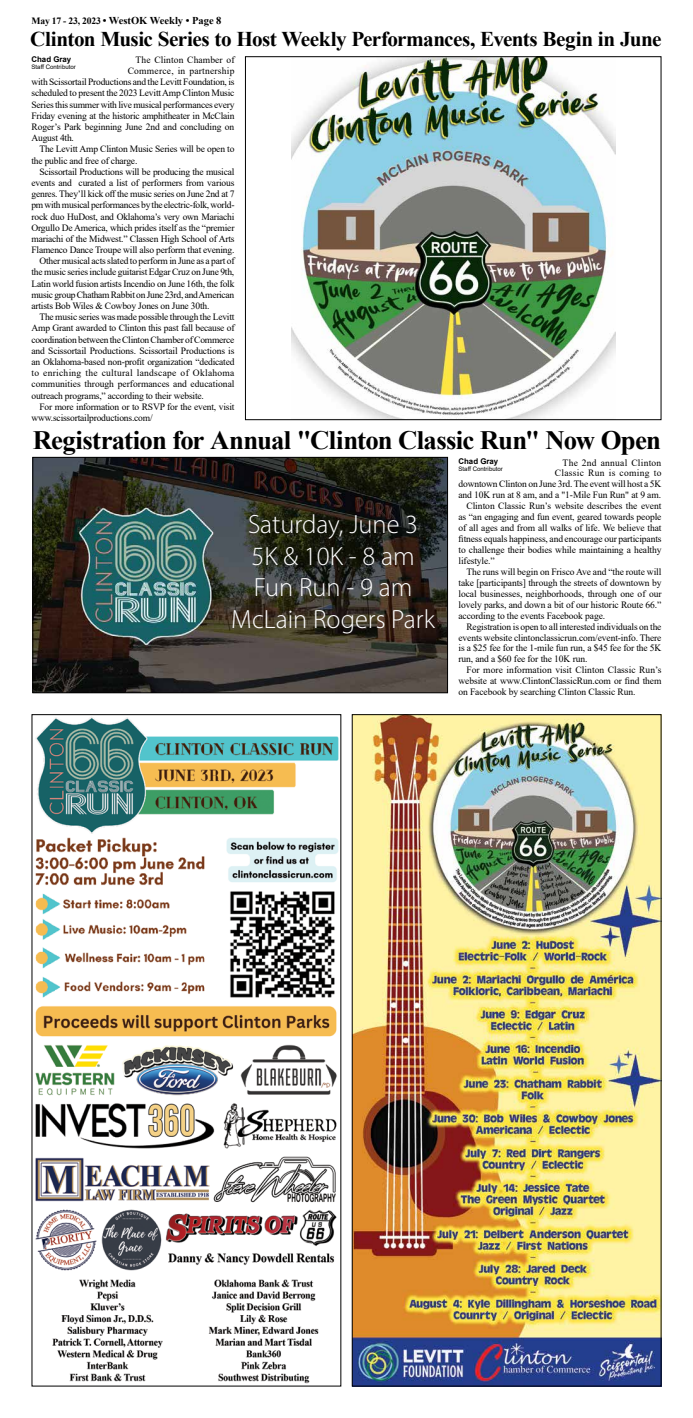
<style>
.page{position:relative;width:693px;height:1418px;background:#fff}
.page>*{position:absolute;margin:0;border:0;box-sizing:border-box;transform-origin:0 0}
.t1{font:700 26.51px "Times New Roman";letter-spacing:-.025em;color:#000}
.t2{font:300 26.43px/31.7px "Myriad Pro";color:#fff;text-align:center}
.t3{font:700 21px "Times New Roman";letter-spacing:-.025em;color:#000}
.t4{font:700 10.5px "Times New Roman";color:#000}
.t5{font:9.62px "Times New Roman";letter-spacing:-.02em;color:#000}
.t6{font:9.62px "Times New Roman";letter-spacing:.03em;color:#000}
.t7{font:9.62px "Times New Roman";color:#000}
.t8{font:9.62px "Times New Roman";letter-spacing:.005em;color:#000}
.t9{font:9.62px "Times New Roman";letter-spacing:.025em;color:#000}
.t10{font:9.62px "Times New Roman";letter-spacing:.01em;color:#000}
.t11{font:700 7.88px "Arial";color:#000}
.t12{font:6.12px "Arial";color:#000}
.s1{font-size:9.62px}
</style>
<div class="page">
<img style="left:291px;top:58px;width:325px;height:360px">
<div style="left:245px;top:56px;width:417px;height:364px;border:1px solid #000"></div>
<img style="left:354px;top:716px;width:305px;height:668px">
<img style="left:35px;top:717px;width:304px;height:667px">
<img style="left:34px;top:459px;width:412px;height:232px">
<div style="left:32px;top:457px;width:416px;height:236px;border:1px solid #000"></div>
<p class="t4" style="left:32px;top:13px;width:192px"><span class="s1">May 17 - 23, 2023</span> • WestOK Weekly • Page 8</p>
<p class="t10" style="left:136px;top:53px;width:100px">The Clinton Chamber of</p>
<p class="t9" style="left:128px;top:64px;width:108px">Commerce, in partnership</p>
<p class="t5" style="left:31px;top:75px;width:204px">with Scissortail Productions and the Levitt Foundation, is</p>
<p class="t5" style="left:31px;top:86px;width:205px">scheduled to present the 2023 Levitt Amp Clinton Music</p>
<p class="t5" style="left:31px;top:98px;width:205px">Series this summer with live musical performances every</p>
<p class="t5" style="left:31px;top:109px;width:205px">Friday evening at the historic amphitheater in McClain</p>
<p class="t5" style="left:31px;top:120px;width:204px">Roger’s Park beginning June 2nd and concluding on</p>
<p class="t5" style="left:31px;top:131px;width:44px">August 4th.</p>
<p class="t5" style="left:39px;top:142px;width:197px">The Levitt Amp Clinton Music Series will be open to</p>
<p class="t5" style="left:31px;top:154px;width:107px">the public and free of charge.</p>
<p class="t5" style="left:39px;top:165px;width:197px">Scissortail Productions will be producing the musical</p>
<p class="t5" style="left:31px;top:176px;width:205px">events and curated a list of performers from various</p>
<p class="t5" style="left:31px;top:187px;width:205px">genres. They’ll kick off the music series on June 2nd at 7</p>
<p class="t5" style="left:31px;top:198px;width:205px">pm with musical performances by the electric-folk, world-</p>
<p class="t5" style="left:31px;top:209px;width:204px">rock duo HuDost, and Oklahoma’s very own Mariachi</p>
<p class="t5" style="left:31px;top:221px;width:205px">Orgullo De America, which prides itself as the “premier</p>
<p class="t5" style="left:31px;top:232px;width:205px">mariachi of the Midwest.” Classen High School of Arts</p>
<p class="t5" style="left:31px;top:243px;width:205px">Flamenco Dance Troupe will also perform that evening.</p>
<p class="t5" style="left:39px;top:254px;width:197px">Other musical acts slated to perform in June as a part of</p>
<p class="t5" style="left:31px;top:265px;width:204px">the music series include guitarist Edgar Cruz on June 9th,</p>
<p class="t5" style="left:31px;top:277px;width:205px">Latin world fusion artists Incendio on June 16th, the folk</p>
<p class="t5" style="left:31px;top:288px;width:204px">music group Chatham Rabbit on June 23rd, and American</p>
<p class="t5" style="left:31px;top:299px;width:179px">artists Bob Wiles &amp; Cowboy Jones on June 30th.</p>
<p class="t5" style="left:39px;top:310px;width:197px">The music series was made possible through the Levitt</p>
<p class="t5" style="left:31px;top:321px;width:205px">Amp Grant awarded to Clinton this past fall because of</p>
<p class="t5" style="left:31px;top:332px;width:204px">coordination between the Clinton Chamber of Commerce</p>
<p class="t5" style="left:31px;top:344px;width:205px">and Scissortail Productions. Scissortail Productions is</p>
<p class="t5" style="left:31px;top:355px;width:205px">an Oklahoma-based non-profit organization “dedicated</p>
<p class="t6" style="left:31px;top:366px;width:205px">to enriching the cultural landscape of Oklahoma</p>
<p class="t7" style="left:31px;top:377px;width:205px">communities through performances and educational</p>
<p class="t5" style="left:31px;top:388px;width:174px">outreach programs,” according to their website.</p>
<p class="t5" style="left:39px;top:400px;width:197px">For more information or to RSVP for the event, visit</p>
<p class="t5" style="left:31px;top:411px;width:123px">www.scissortailproductions.com/</p>
<h3 class="t3" style="left:30px;top:24px;width:633px">Clinton Music Series to Host Weekly Performances, Events Begin in June</h3>
<p class="t11" style="left:32px;top:54px;width:41px">Chad Gray</p>
<p class="t12" style="left:32px;top:63px;width:46px">Staff Contributor</p>
<h1 class="t1" style="left:33px;top:420px;width:630px">Registration for Annual "Clinton Classic Run" Now Open</h1>
<h2 class="t2" style="left:231px;top:508px;width:205px">Saturday, June 3<br>5K &amp; 10K - 8 am<br>Fun Run - 9 am<br>McLain Rogers Park</h2>
<p class="t11" style="left:458px;top:456px;width:41px">Chad Gray</p>
<p class="t12" style="left:458px;top:465px;width:46px">Staff Contributor</p>
<p class="t9" style="left:563px;top:455px;width:100px">The 2nd annual Clinton</p>
<p class="t6" style="left:555px;top:466px;width:108px">Classic Run is coming to</p>
<p class="t5" style="left:458px;top:477px;width:204px">downtown Clinton on June 3rd. The event will host a 5K</p>
<p class="t5" style="left:458px;top:488px;width:204px">and 10K run at 8 am, and a "1-Mile Fun Run" at 9 am.</p>
<p class="t5" style="left:466px;top:499px;width:197px">Clinton Classic Run’s website describes the event</p>
<p class="t5" style="left:458px;top:510px;width:205px">as “an engaging and fun event, geared towards people</p>
<p class="t5" style="left:458px;top:521px;width:205px">of all ages and from all walks of life. We believe that</p>
<p class="t5" style="left:458px;top:532px;width:205px">fitness equals happiness, and encourage our participants</p>
<p class="t5" style="left:458px;top:543px;width:205px">to challenge their bodies while maintaining a healthy</p>
<p class="t5" style="left:458px;top:554px;width:38px">lifestyle.”</p>
<p class="t5" style="left:466px;top:565px;width:197px">The runs will begin on Frisco Ave and “the route will</p>
<p class="t5" style="left:458px;top:576px;width:205px">take [participants] through the streets of downtown by</p>
<p class="t5" style="left:458px;top:587px;width:205px">local businesses, neighborhoods, through one of our</p>
<p class="t5" style="left:458px;top:597px;width:204px">lovely parks, and down a bit of our historic Route 66.”</p>
<p class="t5" style="left:458px;top:608px;width:148px">according to the events Facebook page.</p>
<p class="t5" style="left:466px;top:619px;width:197px">Registration is open to all interested individuals on the</p>
<p class="t5" style="left:458px;top:630px;width:205px">events website clintonclassicrun.com/event-info. There</p>
<p class="t5" style="left:458px;top:641px;width:204px">is a $25 fee for the 1-mile fun run, a $45 fee for the 5K</p>
<p class="t5" style="left:458px;top:652px;width:131px">run, and a $60 fee for the 10K run.</p>
<p class="t8" style="left:466px;top:663px;width:197px">For more information visit Clinton Classic Run’s</p>
<p class="t5" style="left:458px;top:674px;width:205px">website at www.ClintonClassicRun.com or find them</p>
<p class="t5" style="left:458px;top:685px;width:179px">on Facebook by searching Clinton Classic Run.</p>
</div>
